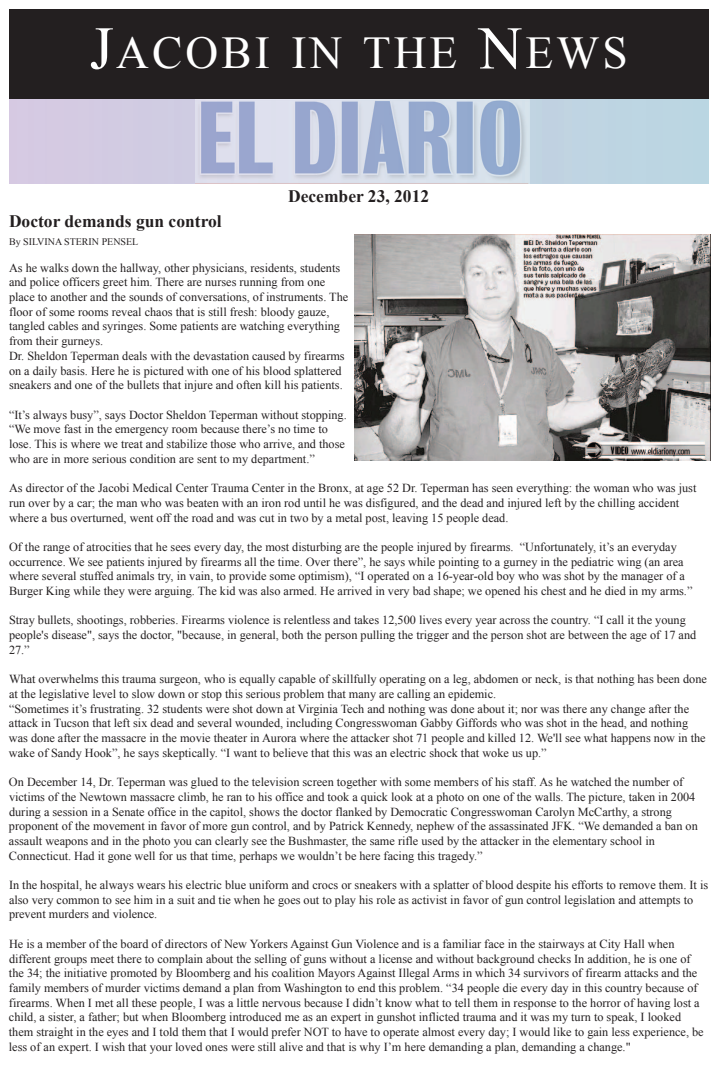
<style>
.page{position:relative;width:720px;height:1080px;background:#fff}
.page>*{position:absolute;margin:0;border:0;box-sizing:border-box;transform-origin:0 0}
.t1{font:45.55px "Times New Roman";letter-spacing:.065em;color:#fff}
.t2{font:700 17.5px "Times New Roman";color:#231f20}
.t3{font:12.25px/14.7px "Times New Roman";color:#231f20}
.t4{font:10px "Times New Roman";color:#231f20}
.s1{font-size:60.7px}
</style>
<div class="page">
<div style="left:9px;top:9px;width:699px;height:90px;background:#231f20"></div>
<svg style="left:9px;top:99px;width:699px;height:85px;background:#c8cfe2"></svg>
<img style="left:195px;top:99px;width:334px;height:85px">
<img style="left:355px;top:234px;width:356px;height:227px">
<h1 class="t1" style="left:90px;top:28px;width:540px"><span class="s1">J</span>ACOBI IN THE <span class="s1">N</span>EWS</h1>
<h2 class="t2" style="left:288px;top:187px;width:143px">December 23, 2012</h2>
<h2 class="t2" style="left:9px;top:211px;width:214px">Doctor demands gun control</h2>
<p class="t4" style="left:9px;top:236px;width:131px">By SILVINA STERIN PENSEL</p>
<p class="t3" style="left:9px;top:260px;width:341px">As he walks down the hallway, other physicians, residents, students and police officers greet him. There are nurses running from one place to another and the sounds of conversations, of instruments. The floor of some rooms reveal chaos that is still fresh: bloody gauze, tangled cables and syringes. Some patients are watching everything from their gurneys.<br>Dr. Sheldon Teperman deals with the devastation caused by firearms on a daily basis. Here he is pictured with one of his blood splattered sneakers and one of the bullets that injure and often kill his patients.</p>
<p class="t3" style="left:9px;top:407px;width:339px">“It’s always busy”, says Doctor Sheldon Teperman without stopping. “We move fast in the emergency room because there’s no time to lose. This is where we treat and stabilize those who arrive, and those who are in more serious condition are sent to my department.”</p>
<p class="t3" style="left:9px;top:481px;width:689px">As director of the Jacobi Medical Center Trauma Center in the Bronx, at age 52 Dr. Teperman has seen everything: the woman who was just run over by a car; the man who was beaten with an iron rod until he was disfigured, and the dead and injured left by the chilling accident where a bus overturned, went off the road and was cut in two by a metal post, leaving 15 people dead.</p>
<p class="t3" style="left:9px;top:539px;width:685px">Of the range of atrocities that he sees every day, the most disturbing are the people injured by firearms. “Unfortunately, it’s an everyday occurrence. We see patients injured by firearms all the time. Over there”, he says while pointing to a gurney in the pediatric wing (an area where several stuffed animals try, in vain, to provide some optimism), “I operated on a 16-year-old boy who was shot by the manager of a Burger King while they were arguing. The kid was also armed. He arrived in very bad shape; we opened his chest and he died in my arms.”</p>
<p class="t3" style="left:9px;top:613px;width:689px">Stray bullets, shootings, robberies. Firearms violence is relentless and takes 12,500 lives every year across the country. “I call it the young people's disease", says the doctor, "because, in general, both the person pulling the trigger and the person shot are between the age of 17 and<br>27.”</p>
<p class="t3" style="left:9px;top:672px;width:699px">What overwhelms this trauma surgeon, who is equally capable of skillfully operating on a leg, abdomen or neck, is that nothing has been done at the legislative level to slow down or stop this serious problem that many are calling an epidemic.<br>“Sometimes it’s frustrating. 32 students were shot down at Virginia Tech and nothing was done about it; nor was there any change after the attack in Tucson that left six dead and several wounded, including Congresswoman Gabby Giffords who was shot in the head, and nothing was done after the massacre in the movie theater in Aurora where the attacker shot 71 people and killed 12. We'll see what happens now in the wake of Sandy Hook”, he says skeptically. “I want to believe that this was an electric shock that woke us up.”</p>
<p class="t3" style="left:9px;top:775px;width:690px">On December 14, Dr. Teperman was glued to the television screen together with some members of his staff. As he watched the number of victims of the Newtown massacre climb, he ran to his office and took a quick look at a photo on one of the walls. The picture, taken in 2004 during a session in a Senate office in the capitol, shows the doctor flanked by Democratic Congresswoman Carolyn McCarthy, a strong proponent of the movement in favor of more gun control, and by Patrick Kennedy, nephew of the assassinated JFK. “We demanded a ban on assault weapons and in the photo you can clearly see the Bushmaster, the same rifle used by the attacker in the elementary school in Connecticut. Had it gone well for us that time, perhaps we wouldn’t be here facing this tragedy.”</p>
<p class="t3" style="left:9px;top:878px;width:701px">In the hospital, he always wears his electric blue uniform and crocs or sneakers with a splatter of blood despite his efforts to remove them. It is also very common to see him in a suit and tie when he goes out to play his role as activist in favor of gun control legislation and attempts to prevent murders and violence.</p>
<p class="t3" style="left:9px;top:936px;width:696px">He is a member of the board of directors of New Yorkers Against Gun Violence and is a familiar face in the stairways at City Hall when different groups meet there to complain about the selling of guns without a license and without background checks In addition, he is one of the 34; the initiative promoted by Bloomberg and his coalition Mayors Against Illegal Arms in which 34 survivors of firearm attacks and the family members of murder victims demand a plan from Washington to end this problem. “34 people die every day in this country because of firearms. When I met all these people, I was a little nervous because I didn’t know what to tell them in response to the horror of having lost a child, a sister, a father; but when Bloomberg introduced me as an expert in gunshot inflicted trauma and it was my turn to speak, I looked them straight in the eyes and I told them that I would prefer NOT to have to operate almost every day; I would like to gain less experience, be less of an expert. I wish that your loved ones were still alive and that is why I’m here demanding a plan, demanding a change."</p>
</div>
